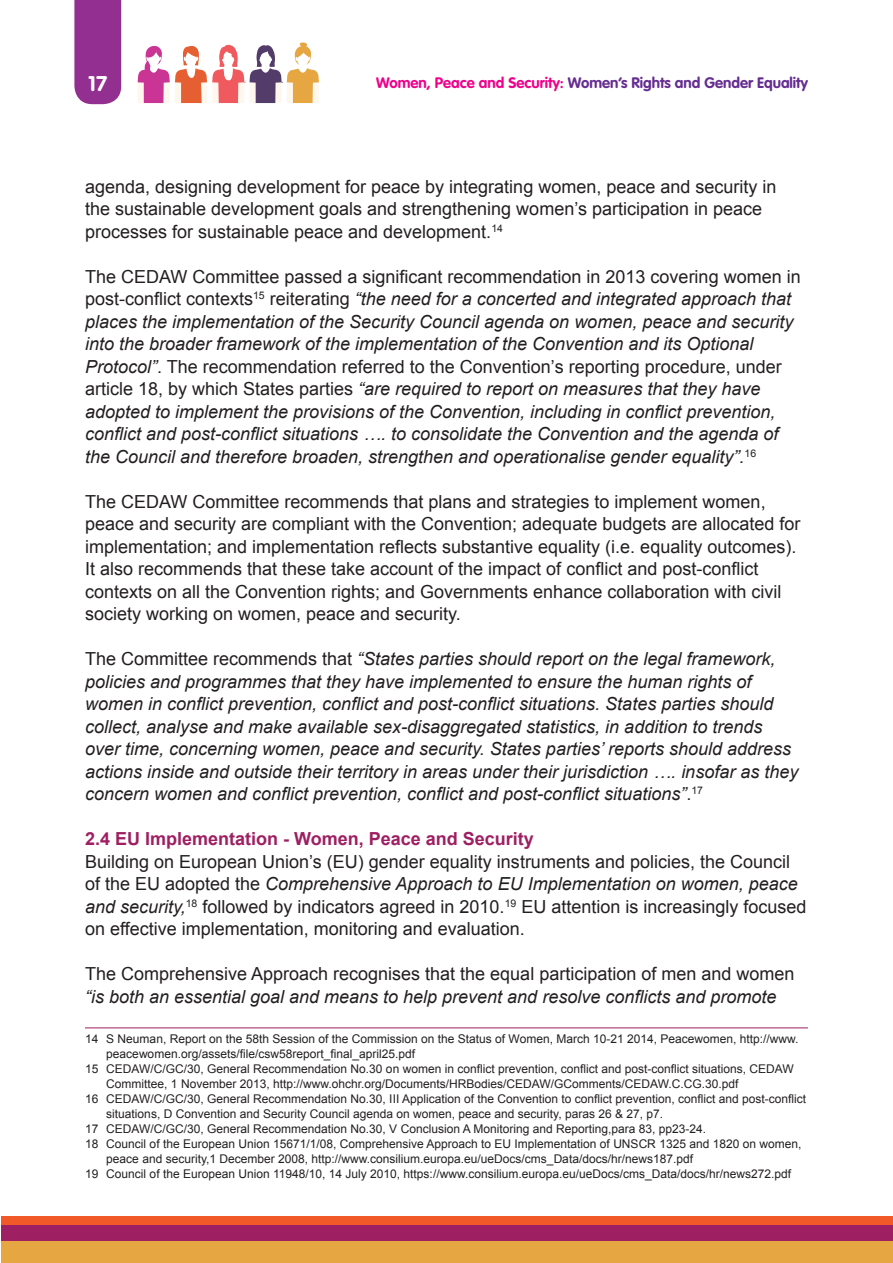
<style>
.page{position:relative;width:893px;height:1263px;background:#fff}
.page>*{position:absolute;margin:0;border:0;box-sizing:border-box;transform-origin:0 0}
.t1{font:700 21px "VAG Rounded";color:#fff}
.body_text{font:italic 18px/22.5px "Arial";color:#231f20}
.body_text-2{font:18px/22.5px "Arial";color:#231f20}
.subhead{font:700 18px "Arial";color:#9e1f62}
.t2{font:700 15px "VAG Rounded";color:#652d91}
.footnotes{font:12px/15px "Arial";color:#231f20}
.s1{color:#ed028c}
.s2{font-style:normal}
.s3{font-style:italic}
</style>
<div class="page">
<div style="left:74px;top:0;width:47px;height:104px;background:#942f92"></div>
<div style="left:1px;top:1241px;width:892px;height:22px;background:#e6a743"></div>
<div style="left:1px;top:1225px;width:892px;height:16px;background:#9e1f62"></div>
<div style="left:1px;top:1216px;width:892px;height:9px;background:#f15929"></div>
<svg style="left:137px;top:42px;width:182px;height:61px"></svg>
<hr style="left:85px;top:1027px;width:723px;height:1px;background:#9e1f62">
<p class="t1" style="left:88px;top:71px;width:21px">17</p>
<p class="t2" style="left:376px;top:73px;width:433px"><span class="s1">Women, Peace and Security:</span> Women’s Rights and Gender Equality</p>
<p class="body_text-2" style="left:85px;top:175px;width:693px">agenda, designing development for peace by integrating women, peace and security in the sustainable development goals and strengthening women’s participation in peace processes for sustainable peace and development.<sup>14</sup></p>
<p class="body_text" style="left:85px;top:265px;width:717px"><span class="s2">The CEDAW Committee passed a significant recommendation in 2013 covering women in post-conflict contexts</span><sup>15</sup> <span class="s2">reiterating</span> “the need for a concerted and integrated approach that places the implementation of the Security Council agenda on women, peace and security into the broader framework of the implementation of the Convention and its Optional Protocol”<span class="s2">. The recommendation referred to the Convention’s reporting procedure, under article 18, by which States parties</span> “are required to report on measures that they have adopted to implement the provisions of the Convention, including in conflict prevention, conflict and post-conflict situations …. to consolidate the Convention and the agenda of the Council and therefore broaden, strengthen and operationalise gender equality”.<sup>16</sup></p>
<p class="body_text-2" style="left:85px;top:490px;width:717px">The CEDAW Committee recommends that plans and strategies to implement women, peace and security are compliant with the Convention; adequate budgets are allocated for implementation; and implementation reflects substantive equality (i.e. equality outcomes).<br>It also recommends that these take account of the impact of conflict and post-conflict contexts on all the Convention rights; and Governments enhance collaboration with civil society working on women, peace and security.</p>
<p class="body_text" style="left:85px;top:648px;width:715px"><span class="s2">The Committee recommends that</span> “States parties should report on the legal framework, policies and programmes that they have implemented to ensure the human rights of women in conflict prevention, conflict and post-conflict situations. States parties should collect, analyse and make available sex-disaggregated statistics, in addition to trends over time, concerning women, peace and security. States parties’ reports should address actions inside and outside their territory in areas under their jurisdiction …. insofar as they concern women and conflict prevention, conflict and post-conflict situations”<span class="s2">.</span><sup>17</sup></p>
<p class="subhead" style="left:85px;top:827px;width:450px">2.4 EU Implementation - Women, Peace and Security</p>
<p class="body_text-2" style="left:85px;top:850px;width:723px">Building on European Union’s (EU) gender equality instruments and policies, the Council of the EU adopted the <span class="s3">Comprehensive Approach to EU Implementation on women, peace and security,</span><sup>18</sup> followed by indicators agreed in 2010.<sup>19</sup> EU attention is increasingly focused on effective implementation, monitoring and evaluation.</p>
<p class="body_text-2" style="left:85px;top:963px;width:711px">The Comprehensive Approach recognises that the equal participation of men and women <span class="s3">“is both an essential goal and means to help prevent and resolve conflicts and promote</span></p>
<p class="footnotes" style="left:106px;top:1031px;width:694px;text-indent:-21px">14 S Neuman, Report on the 58th Session of the Commission on the Status of Women, March 10-21 2014, Peacewomen, http://www. peacewomen.org/assets/file/csw58report_final_april25.pdf</p>
<p class="footnotes" style="left:106px;top:1061px;width:689px;text-indent:-21px">15 CEDAW/C/GC/30, General Recommendation No.30 on women in conflict prevention, conflict and post-conflict situations, CEDAW<br>Committee, 1 November 2013, http://www.ohchr.org/Documents/HRBodies/CEDAW/GComments/CEDAW.C.CG.30.pdf</p>
<p class="footnotes" style="left:106px;top:1091px;width:701px;text-indent:-21px">16 CEDAW/C/GC/30, General Recommendation No.30, III Application of the Convention to conflict prevention, conflict and post-conflict situations, D Convention and Security Council agenda on women, peace and security, paras 26 &amp; 27, p7.</p>
<p class="footnotes" style="left:85px;top:1121px;width:623px">17 CEDAW/C/GC/30, General Recommendation No.30, V Conclusion A Monitoring and Reporting,para 83, pp23-24.</p>
<p class="footnotes" style="left:106px;top:1136px;width:697px;text-indent:-21px">18 Council of the European Union 15671/1/08, Comprehensive Approach to EU Implementation of UNSCR 1325 and 1820 on women, peace and security,1 December 2008, http://www.consilium.europa.eu/ueDocs/cms_Data/docs/hr/news187.pdf</p>
<p class="footnotes" style="left:85px;top:1166px;width:708px">19 Council of the European Union 11948/10, 14 July 2010, https://www.consilium.europa.eu/ueDocs/cms_Data/docs/hr/news272.pdf</p>
</div>
